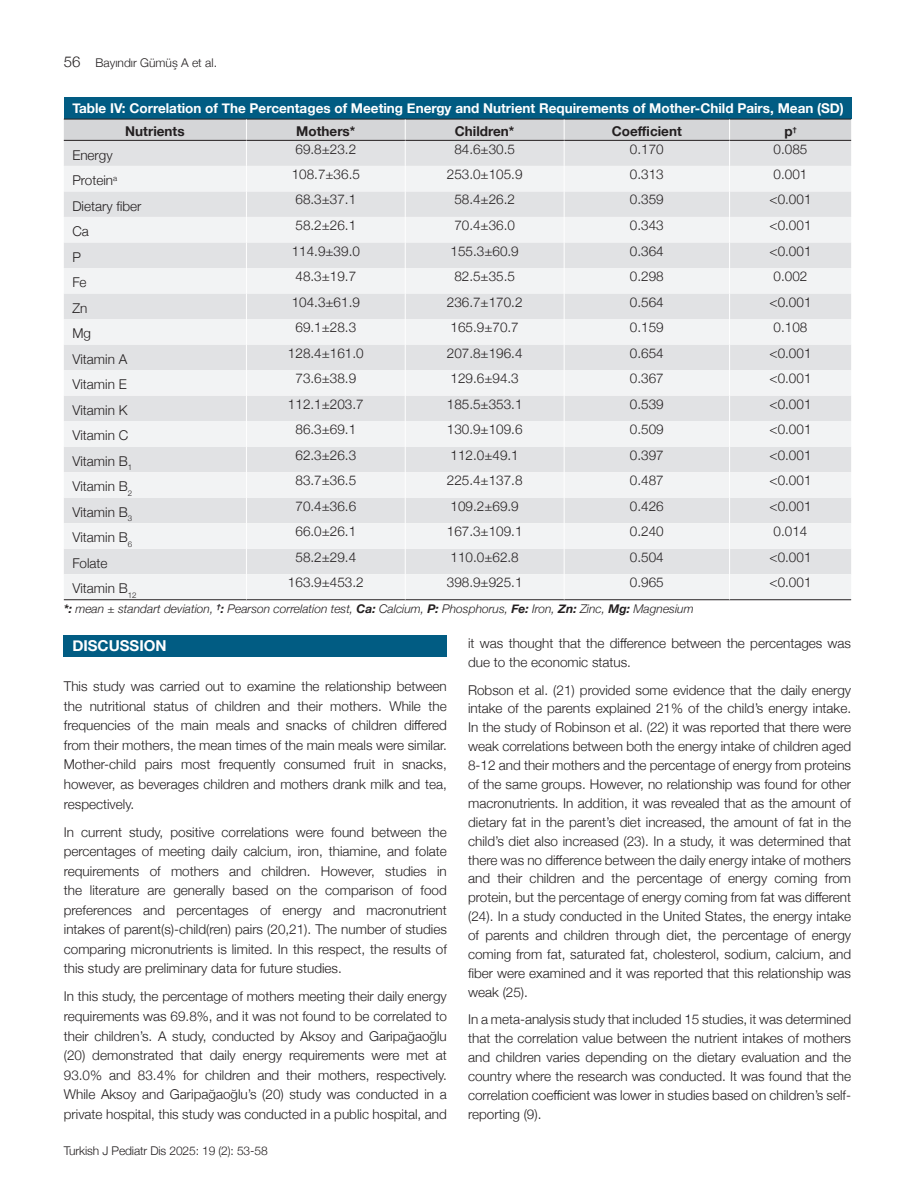
<style>
.page{position:relative;width:915px;height:1191px;background:#fff}
.page>*{position:absolute;margin:0;border:0;box-sizing:border-box;transform-origin:0 0}
.t1{font:700 15px "Helvetica Neue";color:#fff}
.t2{font:300 13.5px/18.9px "Helvetica Neue";color:#231f20;text-align:justify}
.t3{font:700 13.5px "Helvetica Neue";color:#fff}
.t4{font:700 13.5px "Helvetica Neue";color:#231f20}
.t5{font:italic 300 12px "Helvetica Neue";color:#231f20}
.t6{font:300 12px "Helvetica Neue";letter-spacing:-.01em;color:#231f20}
.s1{font-size:15px}
.s2{font-weight:700}
</style>
<div class="page">
<div style="left:64px;top:635px;width:382px;height:21px;background:#015c83"></div>
<div style="left:64px;top:98px;width:786px;height:21px;background:#015c83"></div>
<hr style="left:64px;top:599px;width:182px;height:1px;background:#231f20">
<hr style="left:246px;top:599px;width:159px;height:1px;background:#231f20">
<hr style="left:405px;top:599px;width:159px;height:1px;background:#231f20">
<hr style="left:564px;top:599px;width:165px;height:1px;background:#231f20">
<hr style="left:729px;top:599px;width:121px;height:1px;background:#231f20">
<svg style="left:64px;top:119px;width:786px;height:480px"></svg>
<p class="t6" style="left:64px;top:53px;width:155px"><span class="s1">56</span> Bayındır Gümüş A et al.</p>
<p class="t3" style="left:72px;top:97px;width:772px">Table IV: Correlation of The Percentages of Meeting Energy and Nutrient Requirements of Mother-Child Pairs, Mean (SD)</p>
<p class="t4" style="left:125px;top:121px;width:61px">Nutrients</p>
<p class="t4" style="left:296px;top:121px;width:60px">Mothers*</p>
<p class="t4" style="left:455px;top:121px;width:61px">Children*</p>
<p class="t4" style="left:611px;top:121px;width:71px">Coefficient</p>
<p class="t4" style="left:784px;top:121px;width:14px">p<sup>†</sup></p>
<p class="t2" style="left:72px;top:145px;width:42px">Energy</p>
<p class="t2" style="left:295px;top:138px;width:62px">69.8±23.2</p>
<p class="t2" style="left:454px;top:138px;width:62px">84.6±30.5</p>
<p class="t2" style="left:629px;top:138px;width:35px">0.170</p>
<p class="t2" style="left:773px;top:138px;width:35px">0.085</p>
<p class="t2" style="left:72px;top:170px;width:46px">Protein<sup>a</sup></p>
<p class="t2" style="left:72px;top:195px;width:71px">Dietary fiber</p>
<p class="t2" style="left:72px;top:221px;width:18px">Ca</p>
<p class="t2" style="left:72px;top:246px;width:10px">P</p>
<p class="t2" style="left:72px;top:272px;width:16px">Fe</p>
<p class="t2" style="left:72px;top:297px;width:16px">Zn</p>
<p class="t2" style="left:72px;top:323px;width:20px">Mg</p>
<p class="t2" style="left:72px;top:348px;width:56px">Vitamin A</p>
<p class="t2" style="left:72px;top:374px;width:56px">Vitamin E</p>
<p class="t2" style="left:72px;top:399px;width:57px">Vitamin K</p>
<p class="t2" style="left:72px;top:425px;width:57px">Vitamin C</p>
<p class="t2" style="left:72px;top:451px;width:61px">Vitamin B<sub>1</sub></p>
<p class="t2" style="left:72px;top:476px;width:61px">Vitamin B<sub>2</sub></p>
<p class="t2" style="left:72px;top:502px;width:61px">Vitamin B<sub>3</sub></p>
<p class="t2" style="left:72px;top:527px;width:61px">Vitamin B<sub>6</sub></p>
<p class="t2" style="left:72px;top:553px;width:37px">Folate</p>
<p class="t2" style="left:291px;top:164px;width:70px">108.7±36.5</p>
<p class="t2" style="left:446px;top:164px;width:77px">253.0±105.9</p>
<p class="t2" style="left:629px;top:164px;width:35px">0.313</p>
<p class="t2" style="left:773px;top:164px;width:35px">0.001</p>
<p class="t2" style="left:295px;top:189px;width:62px">68.3±37.1</p>
<p class="t2" style="left:454px;top:189px;width:62px">58.4±26.2</p>
<p class="t2" style="left:629px;top:189px;width:35px">0.359</p>
<p class="t2" style="left:769px;top:189px;width:43px">&lt;0.001</p>
<p class="t2" style="left:295px;top:215px;width:62px">58.2±26.1</p>
<p class="t2" style="left:454px;top:215px;width:62px">70.4±36.0</p>
<p class="t2" style="left:629px;top:215px;width:35px">0.343</p>
<p class="t2" style="left:769px;top:215px;width:43px">&lt;0.001</p>
<p class="t2" style="left:291px;top:240px;width:70px">114.9±39.0</p>
<p class="t2" style="left:450px;top:240px;width:70px">155.3±60.9</p>
<p class="t2" style="left:629px;top:240px;width:35px">0.364</p>
<p class="t2" style="left:769px;top:240px;width:43px">&lt;0.001</p>
<p class="t2" style="left:295px;top:266px;width:62px">48.3±19.7</p>
<p class="t2" style="left:454px;top:266px;width:62px">82.5±35.5</p>
<p class="t2" style="left:629px;top:266px;width:35px">0.298</p>
<p class="t2" style="left:773px;top:266px;width:35px">0.002</p>
<p class="t2" style="left:291px;top:291px;width:70px">104.3±61.9</p>
<p class="t2" style="left:446px;top:291px;width:77px">236.7±170.2</p>
<p class="t2" style="left:629px;top:291px;width:35px">0.564</p>
<p class="t2" style="left:769px;top:291px;width:43px">&lt;0.001</p>
<p class="t2" style="left:295px;top:317px;width:62px">69.1±28.3</p>
<p class="t2" style="left:450px;top:317px;width:70px">165.9±70.7</p>
<p class="t2" style="left:629px;top:317px;width:35px">0.159</p>
<p class="t2" style="left:773px;top:317px;width:35px">0.108</p>
<p class="t2" style="left:288px;top:342px;width:77px">128.4±161.0</p>
<p class="t2" style="left:446px;top:342px;width:77px">207.8±196.4</p>
<p class="t2" style="left:629px;top:342px;width:35px">0.654</p>
<p class="t2" style="left:769px;top:342px;width:43px">&lt;0.001</p>
<p class="t2" style="left:295px;top:368px;width:62px">73.6±38.9</p>
<p class="t2" style="left:450px;top:368px;width:70px">129.6±94.3</p>
<p class="t2" style="left:629px;top:368px;width:35px">0.367</p>
<p class="t2" style="left:769px;top:368px;width:43px">&lt;0.001</p>
<p class="t2" style="left:288px;top:393px;width:77px">112.1±203.7</p>
<p class="t2" style="left:446px;top:393px;width:77px">185.5±353.1</p>
<p class="t2" style="left:629px;top:393px;width:35px">0.539</p>
<p class="t2" style="left:769px;top:393px;width:43px">&lt;0.001</p>
<p class="t2" style="left:295px;top:419px;width:62px">86.3±69.1</p>
<p class="t2" style="left:446px;top:419px;width:77px">130.9±109.6</p>
<p class="t2" style="left:629px;top:419px;width:35px">0.509</p>
<p class="t2" style="left:769px;top:419px;width:43px">&lt;0.001</p>
<p class="t2" style="left:295px;top:444px;width:62px">62.3±26.3</p>
<p class="t2" style="left:450px;top:444px;width:70px">112.0±49.1</p>
<p class="t2" style="left:629px;top:444px;width:35px">0.397</p>
<p class="t2" style="left:769px;top:444px;width:43px">&lt;0.001</p>
<p class="t2" style="left:295px;top:470px;width:62px">83.7±36.5</p>
<p class="t2" style="left:446px;top:470px;width:77px">225.4±137.8</p>
<p class="t2" style="left:629px;top:470px;width:35px">0.487</p>
<p class="t2" style="left:769px;top:470px;width:43px">&lt;0.001</p>
<p class="t2" style="left:295px;top:495px;width:62px">70.4±36.6</p>
<p class="t2" style="left:450px;top:495px;width:70px">109.2±69.9</p>
<p class="t2" style="left:629px;top:495px;width:35px">0.426</p>
<p class="t2" style="left:769px;top:495px;width:43px">&lt;0.001</p>
<p class="t2" style="left:295px;top:521px;width:62px">66.0±26.1</p>
<p class="t2" style="left:446px;top:521px;width:77px">167.3±109.1</p>
<p class="t2" style="left:629px;top:521px;width:35px">0.240</p>
<p class="t2" style="left:773px;top:521px;width:35px">0.014</p>
<p class="t2" style="left:295px;top:546px;width:62px">58.2±29.4</p>
<p class="t2" style="left:450px;top:546px;width:70px">110.0±62.8</p>
<p class="t2" style="left:629px;top:546px;width:35px">0.504</p>
<p class="t2" style="left:769px;top:546px;width:43px">&lt;0.001</p>
<p class="t2" style="left:288px;top:572px;width:77px">163.9±453.2</p>
<p class="t2" style="left:446px;top:572px;width:77px">398.9±925.1</p>
<p class="t2" style="left:629px;top:572px;width:35px">0.965</p>
<p class="t2" style="left:769px;top:572px;width:43px">&lt;0.001</p>
<p class="t5" style="left:64px;top:599px;width:631px"><span class="s2">*:</span> mean ± standart deviation, <sup>†</sup><span class="s2">:</span> Pearson correlation test, <span class="s2">Ca:</span> Calcium, <span class="s2">P:</span> Phosphorus, <span class="s2">Fe:</span> Iron, <span class="s2">Zn:</span> Zinc, <span class="s2">Mg:</span> Magnesium</p>
<p class="t2" style="left:72px;top:578px;width:66px">Vitamin B<sub>12</sub></p>
<p class="t1" style="left:72px;top:634px;width:96px">DISCUSSION</p>
<p class="t2" style="left:64px;top:675px;width:384px;line-height:19.5px">This study was carried out to examine the relationship between the nutritional status of children and their mothers. While the frequencies of the main meals and snacks of children differed from their mothers, the mean times of the main meals were similar.<br>Mother-child pairs most frequently consumed fruit in snacks, however, as beverages children and mothers drank milk and tea, respectively.</p>
<p class="t2" style="left:64px;top:821px;width:384px;line-height:19.5px">In current study, positive correlations were found between the percentages of meeting daily calcium, iron, thiamine, and folate requirements of mothers and children. However, studies in the literature are generally based on the comparison of food preferences and percentages of energy and macronutrient intakes of parent(s)-child(ren) pairs (20,21). The number of studies comparing micronutrients is limited. In this respect, the results of this study are preliminary data for future studies.</p>
<p class="t2" style="left:64px;top:986px;width:384px;line-height:19.5px">In this study, the percentage of mothers meeting their daily energy requirements was 69.8%, and it was not found to be correlated to their children’s. A study, conducted by Aksoy and Garipağaoğlu (20) demonstrated that daily energy requirements were met at 93.0% and 83.4% for children and their mothers, respectively.<br>While Aksoy and Garipağaoğlu’s (20) study was conducted in a private hospital, this study was conducted in a public hospital, and</p>
<p class="t6" style="left:64px;top:1140px;width:205px">Turkish J Pediatr Dis 2025: 19 (2): 53-58</p>
<p class="t2" style="left:468px;top:633px;width:384px">it was thought that the difference between the percentages was due to the economic status.</p>
<p class="t2" style="left:468px;top:679px;width:384px">Robson et al. (21) provided some evidence that the daily energy intake of the parents explained 21% of the child’s energy intake.<br>In the study of Robinson et al. (22) it was reported that there were weak correlations between both the energy intake of children aged 8-12 and their mothers and the percentage of energy from proteins of the same groups. However, no relationship was found for other macronutrients. In addition, it was revealed that as the amount of dietary fat in the parent’s diet increased, the amount of fat in the child’s diet also increased (23). In a study, it was determined that there was no difference between the daily energy intake of mothers and their children and the percentage of energy coming from protein, but the percentage of energy coming from fat was different (24). In a study conducted in the United States, the energy intake of parents and children through diet, the percentage of energy coming from fat, saturated fat, cholesterol, sodium, calcium, and fiber were examined and it was reported that this relationship was weak (25).</p>
<p class="t2" style="left:468px;top:1009px;width:384px">In a meta-analysis study that included 15 studies, it was determined that the correlation value between the nutrient intakes of mothers and children varies depending on the dietary evaluation and the country where the research was conducted. It was found that the correlation coefficient was lower in studies based on children’s self&shy;reporting (9).</p>
</div>
